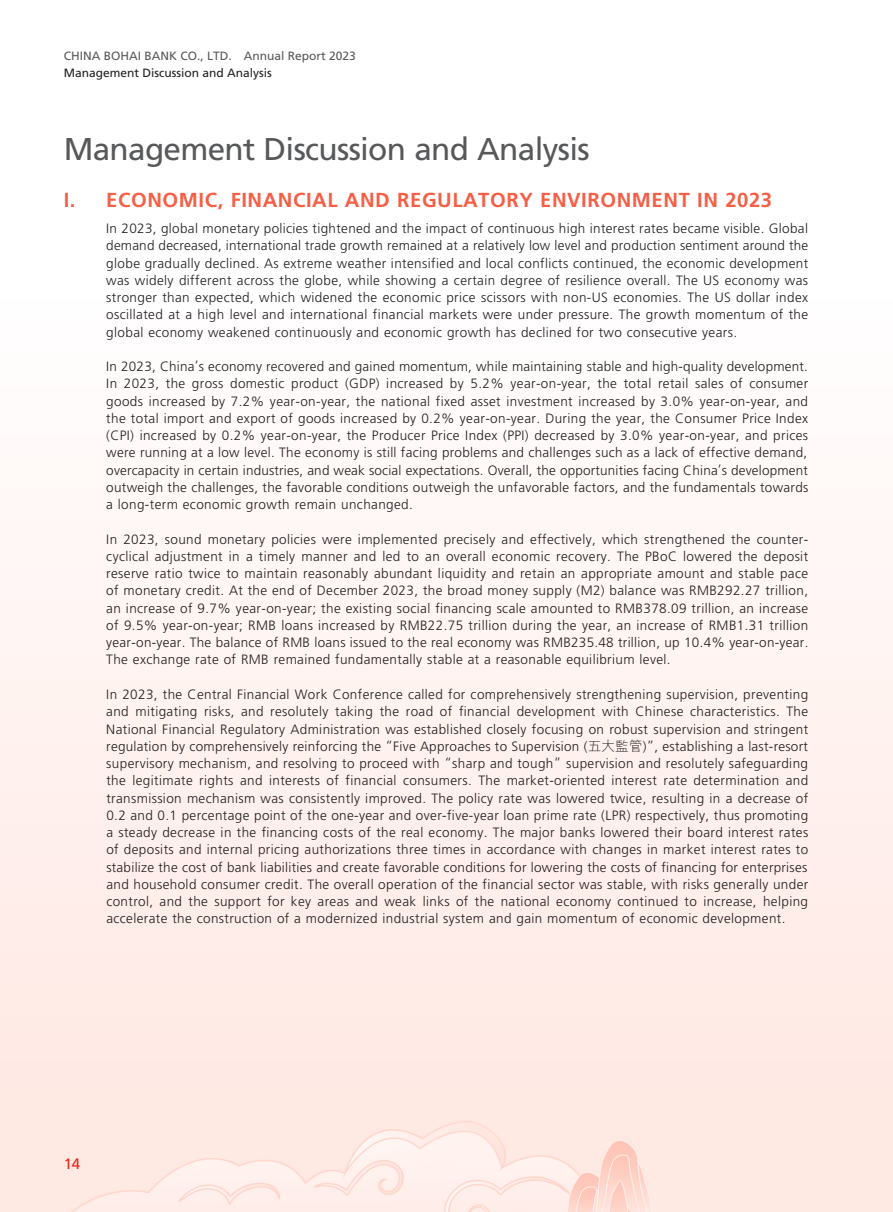
<style>
.page{position:relative;width:893px;height:1212px;background:#fff}
.page>*{position:absolute;margin:0;border:0;box-sizing:border-box;transform-origin:0 0}
.t1{font:31.5px "Frutiger LT Std";letter-spacing:-.02em;color:#57585a}
.t2{font:700 20.25px "Frutiger LT Std";letter-spacing:.03em;color:#f55f46}
.t3{font:15px "Frutiger LT Std";color:#e72419}
.t4{font:300 13.5px/17.2px "Frutiger LT Std";letter-spacing:.03em;color:#231f20;text-align:justify}
.t5{font:12px "Frutiger LT Std";color:#57585a}
.t6{font:12px "Frutiger LT Std";color:#231f20}
.s1{font-family:"M Hei HK"}
</style>
<div class="page">
<div style="left:0;top:600px;width:893px;height:612px;background:#ffeeeb"></div>
<p class="t5" style="left:64px;top:48px;width:294px">CHINA BOHAI BANK CO., LTD. Annual Report 2023</p>
<p class="t6" style="left:64px;top:65px;width:210px">Management Discussion and Analysis</p>
<h1 class="t1" style="left:64px;top:130px;width:527px">Management Discussion and Analysis</h1>
<h2 class="t2" style="left:64px;top:188px;width:710px">I. ECONOMIC, FINANCIAL AND REGULATORY ENVIRONMENT IN 2023</h2>
<p class="t4" style="left:106px;top:220px;width:703px">In 2023, global monetary policies tightened and the impact of continuous high interest rates became visible. Global demand decreased, international trade growth remained at a relatively low level and production sentiment around the globe gradually declined. As extreme weather intensified and local conflicts continued, the economic development was widely different across the globe, while showing a certain degree of resilience overall. The US economy was stronger than expected, which widened the economic price scissors with non-US economies. The US dollar index oscillated at a high level and international financial markets were under pressure. The growth momentum of the global economy weakened continuously and economic growth has declined for two consecutive years.</p>
<p class="t4" style="left:106px;top:358px;width:704px">In 2023, China’s economy recovered and gained momentum, while maintaining stable and high-quality development.<br>In 2023, the gross domestic product (GDP) increased by 5.2% year-on-year, the total retail sales of consumer goods increased by 7.2% year-on-year, the national fixed asset investment increased by 3.0% year-on-year, and the total import and export of goods increased by 0.2% year-on-year. During the year, the Consumer Price Index (CPI) increased by 0.2% year-on-year, the Producer Price Index (PPI) decreased by 3.0% year-on-year, and prices were running at a low level. The economy is still facing problems and challenges such as a lack of effective demand, overcapacity in certain industries, and weak social expectations. Overall, the opportunities facing China’s development outweigh the challenges, the favorable conditions outweigh the unfavorable factors, and the fundamentals towards a long-term economic growth remain unchanged.</p>
<p class="t4" style="left:106px;top:531px;width:704px">In 2023, sound monetary policies were implemented precisely and effectively, which strengthened the counter&shy;cyclical adjustment in a timely manner and led to an overall economic recovery. The PBoC lowered the deposit reserve ratio twice to maintain reasonably abundant liquidity and retain an appropriate amount and stable pace of monetary credit. At the end of December 2023, the broad money supply (M2) balance was RMB292.27 trillion, an increase of 9.7% year-on-year; the existing social financing scale amounted to RMB378.09 trillion, an increase of 9.5% year-on-year; RMB loans increased by RMB22.75 trillion during the year, an increase of RMB1.31 trillion year-on-year. The balance of RMB loans issued to the real economy was RMB235.48 trillion, up 10.4% year-on-year.<br>The exchange rate of RMB remained fundamentally stable at a reasonable equilibrium level.</p>
<p class="t4" style="left:106px;top:686px;width:703px">In 2023, the Central Financial Work Conference called for comprehensively strengthening supervision, preventing and mitigating risks, and resolutely taking the road of financial development with Chinese characteristics. The National Financial Regulatory Administration was established closely focusing on robust supervision and stringent regulation by comprehensively reinforcing the “Five Approaches to Supervision (<span class="s1">五大監管</span>)”, establishing a last-resort supervisory mechanism, and resolving to proceed with “sharp and tough” supervision and resolutely safeguarding the legitimate rights and interests of financial consumers. The market-oriented interest rate determination and transmission mechanism was consistently improved. The policy rate was lowered twice, resulting in a decrease of 0.2 and 0.1 percentage point of the one-year and over-five-year loan prime rate (LPR) respectively, thus promoting a steady decrease in the financing costs of the real economy. The major banks lowered their board interest rates of deposits and internal pricing authorizations three times in accordance with changes in market interest rates to stabilize the cost of bank liabilities and create favorable conditions for lowering the costs of financing for enterprises and household consumer credit. The overall operation of the financial sector was stable, with risks generally under control, and the support for key areas and weak links of the national economy continued to increase, helping accelerate the construction of a modernized industrial system and gain momentum of economic development.</p>
<p class="t3" style="left:64px;top:1155px;width:18px">14</p>
</div>
